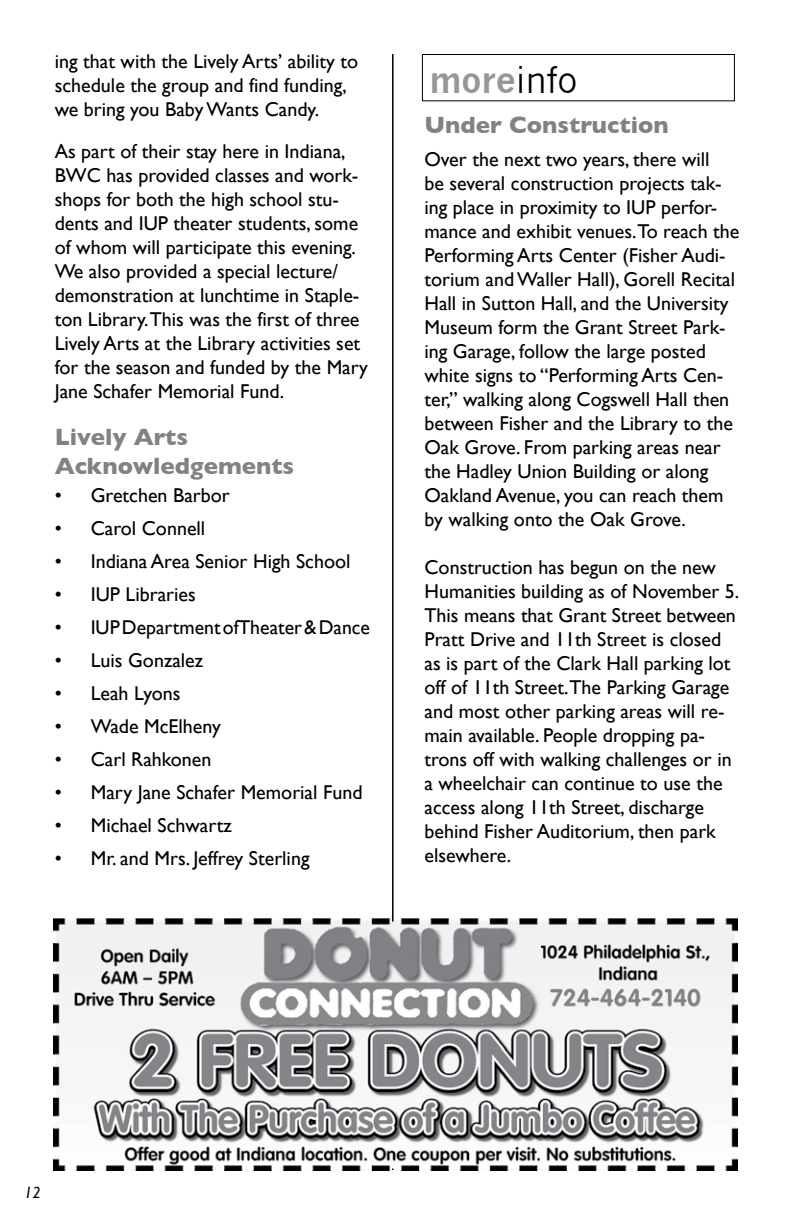
<style>
.page{position:relative;width:792px;height:1224px;background:#fff}
.page>*{position:absolute;margin:0;border:0;box-sizing:border-box;transform-origin:0 0}
.t1{font:700 36px "News Gothic";color:#95979a}
.t2{font:700 24px/28.8px "Gill Sans";color:#808285}
.t3{font:20px/24px "Gill Sans";color:#000}
.t4{font:20px/24px "Gill Sans";color:#000}
.t5{font:italic 16px "Gill Sans";color:#000}
.s1{font-weight:400;color:#000}
</style>
<div class="page">
<hr style="left:392px;top:54px;width:2px;height:1116px;background:#000">
<img style="left:54px;top:919px;width:684px;height:252px">
<div style="left:422px;top:54px;width:313px;height:47px;border:1px solid #000"></div>
<p class="t4" style="left:55px;top:50px;width:305px">ing that with the Lively Arts’ ability to schedule the group and find funding, we bring you Baby Wants Candy.</p>
<p class="t4" style="left:55px;top:140px;width:315px">As part of their stay here in Indiana, BWC has provided classes and work&shy;shops for both the high school stu&shy;dents and IUP theater students, some of whom will participate this evening.<br>We also provided a special lecture/ demonstration at lunchtime in Staple&shy;ton Library.This was the first of three Lively Arts at the Library activities set for the season and funded by the Mary Jane Schafer Memorial Fund.</p>
<p class="t2" style="left:55px;top:422px;width:241px">Lively Arts<br>Acknowledgements</p>
<p class="t4" style="left:55px;top:484px;width:177px">• Gretchen Barbor</p>
<p class="t4" style="left:55px;top:517px;width:152px">• Carol Connell</p>
<p class="t4" style="left:55px;top:550px;width:297px">• Indiana Area Senior High School</p>
<p class="t4" style="left:55px;top:583px;width:143px">• IUP Libraries</p>
<p class="t4" style="left:55px;top:616px;width:317px">• IUP Department of Theater &amp; Dance</p>
<p class="t4" style="left:55px;top:649px;width:150px">• Luis Gonzalez</p>
<p class="t4" style="left:55px;top:682px;width:127px">• Leah Lyons</p>
<p class="t4" style="left:55px;top:715px;width:168px">• Wade McElheny</p>
<p class="t4" style="left:55px;top:748px;width:158px">• Carl Rahkonen</p>
<p class="t4" style="left:55px;top:781px;width:309px">• Mary Jane Schafer Memorial Fund</p>
<p class="t4" style="left:55px;top:814px;width:178px">• Michael Schwartz</p>
<p class="t4" style="left:55px;top:847px;width:256px">• Mr. and Mrs. Jeffrey Sterling</p>
<h1 class="t1" style="left:430px;top:58px;width:149px">more<span class="s1">info</span></h1>
<p class="t2" style="left:424px;top:110px;width:246px">Under Construction</p>
<p class="t3" style="left:424px;top:147px;width:316px">Over the next two years, there will<br>be several construction projects tak&shy;ing place in proximity to IUP perfor&shy;mance and exhibit venues.To reach the Performing Arts Center (Fisher Audi&shy;torium and Waller Hall), Gorell Recital Hall in Sutton Hall, and the University Museum form the Grant Street Park&shy;ing Garage, follow the large posted white signs to “Performing Arts Cen&shy;ter,” walking along Cogswell Hall then between Fisher and the Library to the Oak Grove. From parking areas near the Hadley Union Building or along Oakland Avenue, you can reach them by walking onto the Oak Grove.</p>
<p class="t3" style="left:424px;top:555px;width:316px">Construction has begun on the new Humanities building as of November 5.<br>This means that Grant Street between Pratt Drive and 11th Street is closed as is part of the Clark Hall parking lot off of 11th Street.The Parking Garage and most other parking areas will re&shy;main available. People dropping pa&shy;trons off with walking challenges or in a wheelchair can continue to use the access along 11th Street, discharge behind Fisher Auditorium, then park elsewhere.</p>
<p class="t5" style="left:24px;top:1184px;width:18px">12</p>
</div>
